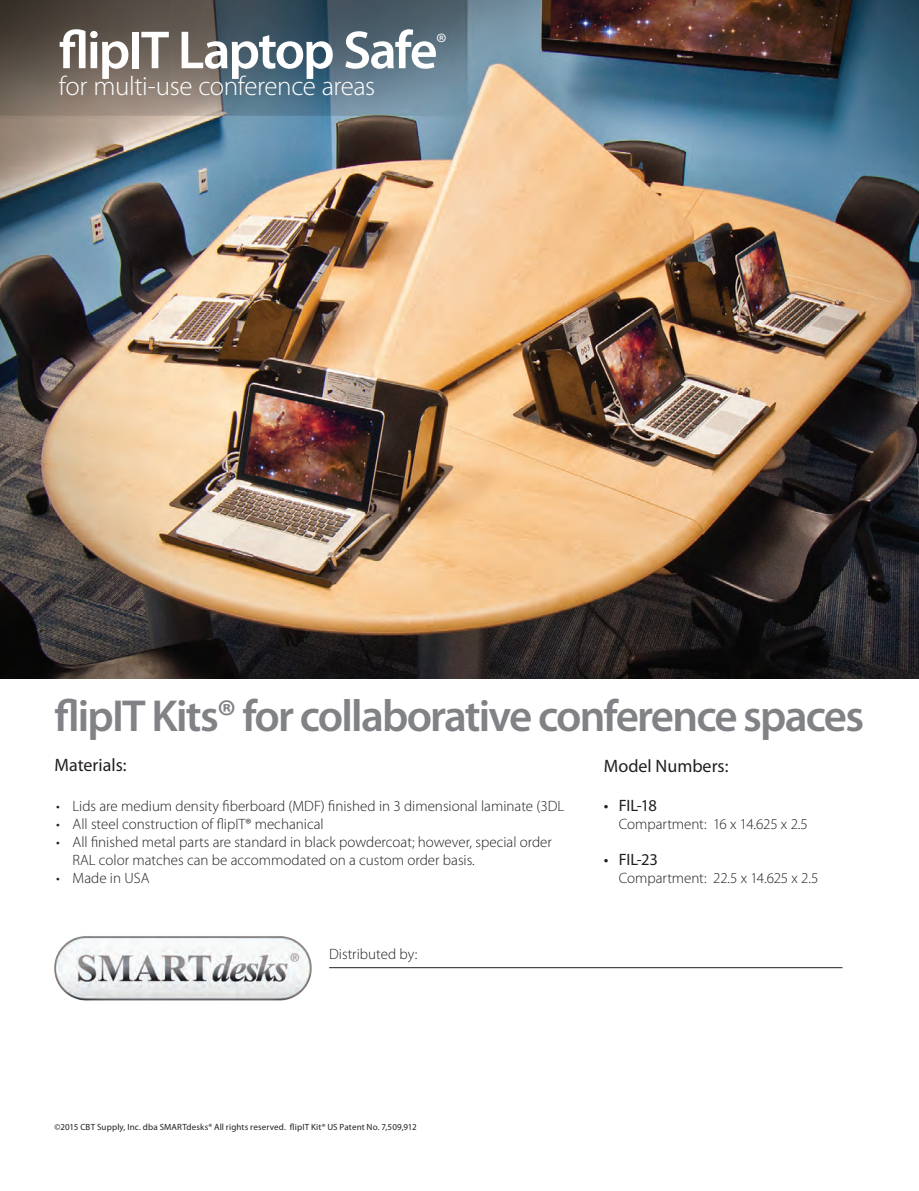
<style>
.page{position:relative;width:919px;height:1191px;background:#fff}
.page>*{position:absolute;margin:0;border:0;box-sizing:border-box;transform-origin:0 0}
.t1{font:600 54px "Myriad Pro";letter-spacing:-.035em;color:#fff}
.t2{font:600 45px "Myriad Pro";letter-spacing:-.04em;color:#808285}
.t3{font:300 27px "Myriad Pro";letter-spacing:-.015em;color:#fff}
.t4{font:18px "Myriad Pro";color:#231f20}
.t5{font:16.5px "Myriad Pro";letter-spacing:-.015em;color:#231f20}
.t6{font:300 15px/18px "Myriad Pro";color:#231f20}
.t7{font:9px "Myriad Pro";letter-spacing:.015em;color:#231f20}
</style>
<div class="page">
<img style="left:0;top:0;width:918px;height:678px">
<hr style="left:329px;top:967px;width:513px;height:1px;background:#231f20">
<img style="left:54px;top:936px;width:258px;height:65px">
<h1 class="t1" style="left:59px;top:20px;width:389px">flipIT Laptop Safe<sup>®</sup></h1>
<h3 class="t3" style="left:59px;top:71px;width:318px">for multi-use conference areas</h3>
<h2 class="t2" style="left:55px;top:691px;width:811px">flipIT Kits® for collaborative conference spaces</h2>
<p class="t4" style="left:55px;top:755px;width:73px">Materials:</p>
<p class="t6" style="left:56px;top:797px;width:509px">• Lids are medium density fiberboard (MDF) finished in 3 dimensional laminate (3DL</p>
<p class="t6" style="left:56px;top:815px;width:269px">• All steel construction of flipIT® mechanical</p>
<p class="t6" style="left:73px;top:833px;width:481px;text-indent:-16px">• All finished metal parts are standard in black powdercoat; however, special order<br>RAL color matches can be accommodated on a custom order basis.</p>
<p class="t6" style="left:56px;top:869px;width:95px">• Made in USA</p>
<p class="t6" style="left:329px;top:944px;width:90px">Distributed by:</p>
<p class="t4" style="left:604px;top:755px;width:126px">Model Numbers:</p>
<p class="t5" style="left:604px;top:796px;width:54px">• FIL-18</p>
<p class="t6" style="left:619px;top:815px;width:190px">Compartment: 16 x 14.625 x 2.5</p>
<p class="t5" style="left:604px;top:850px;width:55px">• FIL-23</p>
<p class="t6" style="left:619px;top:869px;width:201px">Compartment: 22.5 x 14.625 x 2.5</p>
<p class="t7" style="left:55px;top:1121px;width:363px">©2015 CBT Supply, Inc. dba SMARTdesks® All rights reserved. flipIT Kit® US Patent No. 7,509,912</p>
</div>
